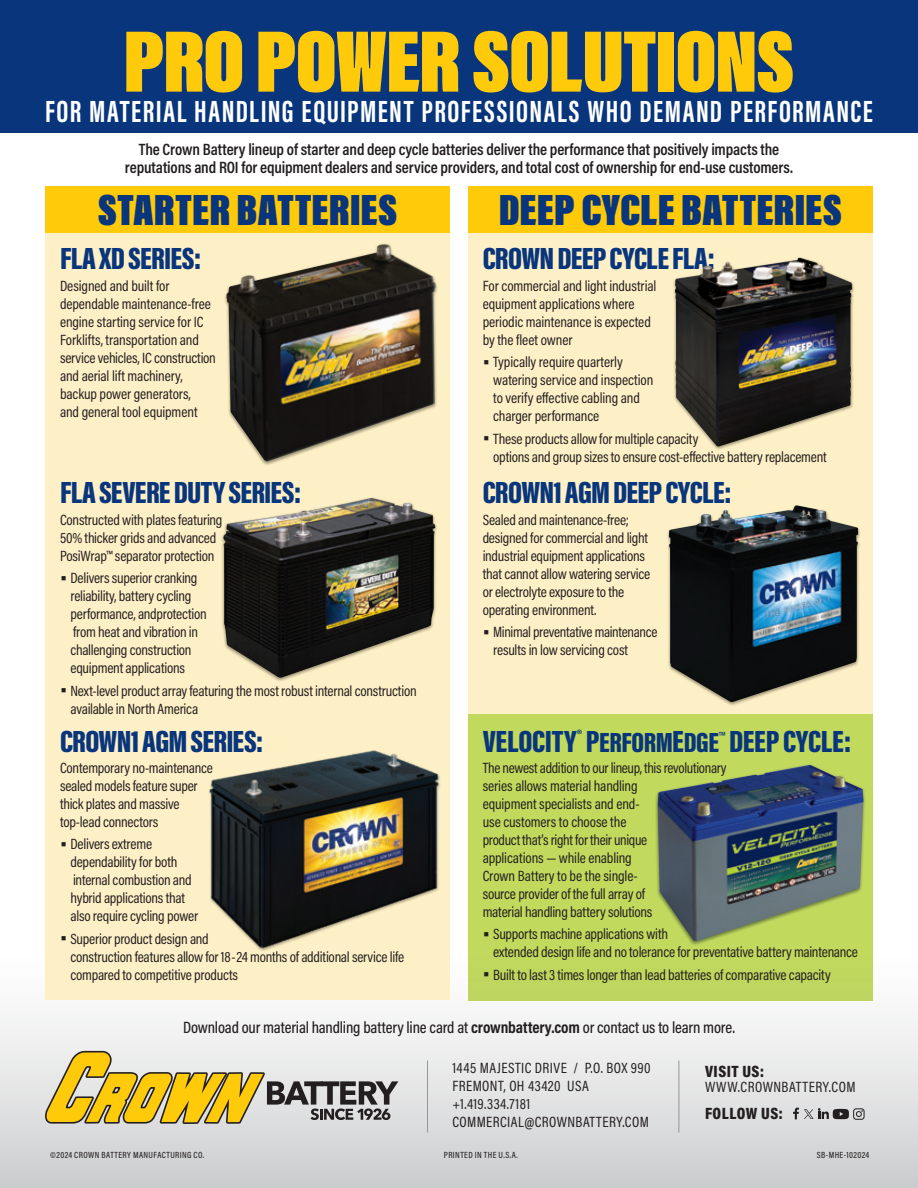
<style>
.page{position:relative;width:918px;height:1188px;background:#fff}
.page>*{position:absolute;margin:0;border:0;box-sizing:border-box;transform-origin:0 0}
.t1{font:900 90px "Acumin Pro Extra Cond";letter-spacing:-.02em;color:#feca0a;scale:1.1 1}
.t2{font:900 45px "Acumin Pro Extra Cond";color:#08357c;scale:1.1 1}
.t3{font:900 31.5px "Acumin Pro Extra Cond";letter-spacing:-.015em;color:#08357c;scale:1.1 1}
.t4{font:700 31.5px "Acumin Pro Extra Cond";letter-spacing:.05em;color:#fff}
.t5{font:600 16.5px/18px "Acumin Pro Cond";letter-spacing:-.01em;color:#231f20;text-align:center}
.t6{font:500 16.5px "Acumin Pro Cond";letter-spacing:-.01em;color:#231f20}
.t7{font:900 16.5px "Acumin Pro Cond";letter-spacing:.03em;color:#231f20}
.t8{font:15px/18px "Acumin Pro Cond";letter-spacing:-.015em;color:#231f20}
.t9{font:15px/18px "Acumin Pro Cond";letter-spacing:.03em;color:#231f20}
.t10{font:15px "Acumin Pro Cond";letter-spacing:.035em;color:#231f20}
.t11{font:500 9px "Acumin Pro Cond";letter-spacing:.045em;color:#231f20}
.s1{font-size:28.5px}
.s2{font-weight:700}
</style>
<div class="page">
<div style="left:468px;top:233px;width:405px;height:767px;background:#fef0c6"></div>
<div style="left:468px;top:715px;width:405px;height:286px;background:#c1d95d"></div>
<svg style="left:0;top:1019px;width:918px;height:169px"></svg>
<div style="left:468px;top:186px;width:405px;height:47px;background:#feca0a"></div>
<div style="left:45px;top:233px;width:405px;height:767px;background:#fef0c6"></div>
<div style="left:45px;top:186px;width:405px;height:47px;background:#feca0a"></div>
<div style="left:0;top:0;width:918px;height:133px;background:#08357c"></div>
<svg style="left:45px;top:1051px;width:353px;height:73px;background:#cdbd84"></svg>
<hr style="left:427px;top:1060px;width:1px;height:72px;background:#939598">
<hr style="left:679px;top:1060px;width:1px;height:72px;background:#939598">
<svg style="left:793px;top:1108px;width:72px;height:12px"></svg>
<div style="left:666px;top:504px;width:195px;height:202px;background:#363323;opacity:.5"></div>
<img style="left:669px;top:505px;width:189px;height:197px">
<img style="left:209px;top:750px;width:231px;height:199px">
<div style="left:655px;top:764px;width:211px;height:181px;background:#232f24;opacity:.5"></div>
<img style="left:658px;top:765px;width:205px;height:176px">
<div style="left:221px;top:497px;width:217px;height:185px;background:#363323;opacity:.5"></div>
<img style="left:223px;top:498px;width:212px;height:180px">
<img style="left:226px;top:244px;width:210px;height:217px">
<div style="left:672px;top:257px;width:183px;height:194px;background:#363323;opacity:.5"></div>
<img style="left:675px;top:258px;width:177px;height:189px">
<h1 class="t1" style="left:123px;top:7px;width:612px">PRO POWER SOLUTIONS</h1>
<h3 class="t4" style="left:45px;top:92px;width:829px">FOR MATERIAL HANDLING EQUIPMENT PROFESSIONALS WHO DEMAND PERFORMANCE</h3>
<p class="t5" style="left:125px;top:140px;width:670px">The Crown Battery lineup of starter and deep cycle batteries deliver the performance that positively impacts the reputations and ROI for equipment dealers and service providers, and total cost of ownership for end-use customers.</p>
<h2 class="t2" style="left:97px;top:183px;width:274px">STARTER BATTERIES</h2>
<h2 class="t2" style="left:499px;top:183px;width:314px">DEEP CYCLE BATTERIES</h2>
<h3 class="t3" style="left:60px;top:240px;width:130px">FLA XD SERIES:</h3>
<h3 class="t3" style="left:483px;top:240px;width:213px">CROWN DEEP CYCLE FLA:</h3>
<p class="t8" style="left:60px;top:276px;width:157px">Designed and built for dependable maintenance-free engine starting service for IC<br>Forklifts, transportation and service vehicles, IC construction and aerial lift machinery, backup power generators,<br>and general tool equipment</p>
<p class="t8" style="left:483px;top:276px;width:175px">For commercial and light industrial equipment applications where periodic maintenance is expected by the fleet owner</p>
<p class="t8" style="left:493px;top:353px;width:162px;text-indent:-11px"><span class="s1">•</span> Typically require quarterly watering service and inspection to verify effective cabling and charger performance</p>
<p class="t8" style="left:493px;top:429px;width:335px;text-indent:-11px"><span class="s1">•</span> These products allow for multiple capacity<br>options and group sizes to ensure cost-effective battery replacement</p>
<h3 class="t3" style="left:60px;top:473px;width:221px">FLA SEVERE DUTY SERIES:</h3>
<h3 class="t3" style="left:483px;top:473px;width:228px">CROWN1 AGM DEEP CYCLE:</h3>
<p class="t8" style="left:60px;top:510px;width:164px">Constructed with plates featuring<br>50% thicker grids and advanced<br>PosiWrap™ separator protection</p>
<p class="t8" style="left:71px;top:569px;width:138px;text-indent:-11px"><span class="s1">•</span> Delivers superior cranking reliability, battery cycling performance, andprotection from heat and vibration in challenging construction equipment applications</p>
<p class="t8" style="left:71px;top:681px;width:348px;text-indent:-11px"><span class="s1">•</span> Next-level product array featuring the most robust internal construction available in North America</p>
<p class="t8" style="left:483px;top:510px;width:169px">Sealed and maintenance-free; designed for commercial and light industrial equipment applications that cannot allow watering service or electrolyte exposure to the operating environment.</p>
<p class="t8" style="left:493px;top:623px;width:166px;text-indent:-11px"><span class="s1">•</span> Minimal preventative maintenance results in low servicing cost</p>
<h3 class="t3" style="left:60px;top:722px;width:187px">CROWN1 AGM SERIES:</h3>
<p class="t8" style="left:60px;top:758px;width:155px">Contemporary no-maintenance sealed models feature super thick plates and massive top-lead connectors</p>
<p class="t8" style="left:71px;top:835px;width:129px;text-indent:-11px"><span class="s1">•</span> Delivers extreme dependability for both internal combustion and hybrid applications that also require cycling power</p>
<p class="t8" style="left:71px;top:929px;width:335px;text-indent:-11px"><span class="s1">•</span> Superior product design and<br>construction features allow for 18-24 months of additional service life compared to competitive products</p>
<h3 class="t3" style="left:483px;top:722px;width:337px">VELOCITY<sup>®</sup> P<span class="s1">ERFORM</span>E<span class="s1">DGE</span><sup>™</sup> DEEP CYCLE:</h3>
<p class="t8" style="left:483px;top:758px;width:245px">The newest addition to our lineup, this revolutionary series allows material handling<br>equipment specialists and end-<br>use customers to choose the<br>product that’s right for their unique<br>applications — while enabling<br>Crown Battery to be the single-<br>source provider of the full array of<br>material handling battery solutions</p>
<p class="t8" style="left:493px;top:925px;width:366px;text-indent:-11px"><span class="s1">•</span> Supports machine applications with<br>extended design life and no tolerance for preventative battery maintenance</p>
<p class="t8" style="left:483px;top:965px;width:350px"><span class="s1">•</span> Built to last 3 times longer than lead batteries of comparative capacity</p>
<p class="t6" style="left:183px;top:1017px;width:553px">Download our material handling battery line card at <span class="s2">crownbattery.com</span> or contact us to learn more.</p>
<p class="t9" style="left:452px;top:1059px;width:200px">1445 MAJESTIC DRIVE / P.O. BOX 990<br>FREMONT, OH 43420 USA +1.419.334.7181<br>COMMERCIAL@CROWNBATTERY.COM</p>
<p class="t7" style="left:705px;top:1061px;width:61px">VISIT US:</p>
<p class="t10" style="left:705px;top:1077px;width:152px">WWW.CROWNBATTERY.COM</p>
<p class="t7" style="left:705px;top:1103px;width:80px">FOLLOW US:</p>
<p class="t11" style="left:50px;top:1150px;width:156px">©2024 CROWN BATTERY MANUFACTURING CO.</p>
<p class="t11" style="left:444px;top:1150px;width:76px">PRINTED IN THE U.S.A.</p>
<p class="t11" style="left:817px;top:1150px;width:54px">SB-MHE-102024</p>
</div>
